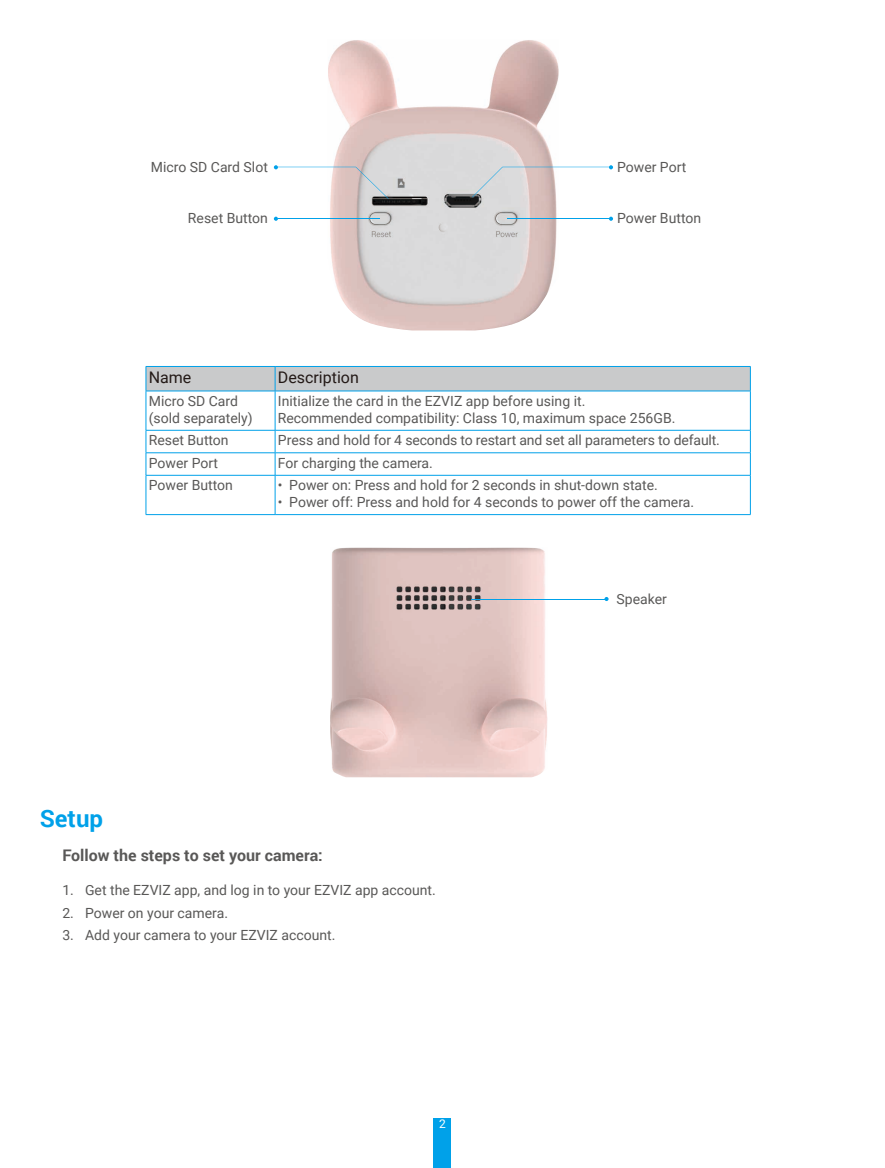
<style>
.page{position:relative;width:885px;height:1168px;background:#fff}
.page>*{position:absolute;margin:0;border:0;box-sizing:border-box;transform-origin:0 0}
.t1{font:700 24px "Roboto";color:#00a1e9}
.t2{font:700 16px "Roboto";color:#595857}
.t3{font:16px "Roboto";color:#231916}
.t4{font:14px/16.8px "Roboto";color:#595857}
.t5{font:12px "Roboto";color:#fff}
</style>
<div class="page">
<div style="left:434px;top:1118px;width:17px;height:50px;background:#00a1e9"></div>
<img style="left:328px;top:40px;width:230px;height:290px">
<svg style="left:609px;top:217px;width:4px;height:4px"></svg>
<hr style="left:507px;top:218px;width:102px;height:1px;background:#00a1e9">
<svg style="left:472px;top:165px;width:141px;height:32px"></svg>
<svg style="left:274px;top:217px;width:4px;height:4px"></svg>
<hr style="left:278px;top:218px;width:101px;height:1px;background:#00a1e9">
<svg style="left:274px;top:165px;width:114px;height:34px"></svg>
<svg style="left:146px;top:366px;width:605px;height:25px;background:#bcc7cc"></svg>
<hr style="left:146px;top:391px;width:129px;height:1px;background:#00a1e9">
<hr style="left:146px;top:391px;width:1px;height:39px;background:#00a1e9">
<hr style="left:275px;top:391px;width:475px;height:1px;background:#00a1e9">
<hr style="left:275px;top:391px;width:1px;height:39px;background:#00a1e9">
<hr style="left:750px;top:391px;width:1px;height:39px;background:#00a1e9">
<hr style="left:146px;top:452px;width:129px;height:1px;background:#00a1e9">
<svg style="left:146px;top:431px;width:1px;height:44px"></svg>
<hr style="left:275px;top:452px;width:475px;height:1px;background:#00a1e9">
<svg style="left:750px;top:430px;width:1px;height:45px"></svg>
<hr style="left:146px;top:475px;width:129px;height:1px;background:#00a1e9">
<hr style="left:146px;top:476px;width:1px;height:38px;background:#00a1e9">
<hr style="left:275px;top:475px;width:475px;height:1px;background:#00a1e9">
<hr style="left:275px;top:476px;width:1px;height:38px;background:#00a1e9">
<hr style="left:750px;top:476px;width:1px;height:38px;background:#00a1e9">
<hr style="left:146px;top:514px;width:129px;height:1px;background:#00a1e9">
<hr style="left:275px;top:514px;width:475px;height:1px;background:#00a1e9">
<hr style="left:146px;top:430px;width:129px;height:1px;background:#00a1e9">
<hr style="left:275px;top:430px;width:475px;height:1px;background:#00a1e9">
<svg style="left:275px;top:430px;width:174px;height:78px"></svg>
<img style="left:330px;top:548px;width:217px;height:229px">
<svg style="left:604px;top:597px;width:4px;height:4px"></svg>
<hr style="left:471px;top:599px;width:133px;height:1px;background:#00a1e9">
<p class="t4" style="left:151px;top:158px;width:118px">Micro SD Card Slot</p>
<p class="t4" style="left:188px;top:209px;width:81px">Reset Button</p>
<p class="t4" style="left:617px;top:158px;width:71px">Power Port</p>
<p class="t4" style="left:617px;top:209px;width:86px">Power Button</p>
<p class="t3" style="left:149px;top:366px;width:44px">Name</p>
<p class="t3" style="left:278px;top:366px;width:82px">Description</p>
<p class="t4" style="left:149px;top:392px;width:105px">Micro SD Card (sold separately)</p>
<p class="t4" style="left:278px;top:392px;width:399px">Initialize the card in the EZVIZ app before using it.<br>Recommended compatibility: Class 10, maximum space 256GB.</p>
<p class="t4" style="left:149px;top:431px;width:81px">Reset Button</p>
<p class="t4" style="left:278px;top:431px;width:443px">Press and hold for 4 seconds to restart and set all parameters to default.</p>
<p class="t4" style="left:149px;top:454px;width:71px">Power Port</p>
<p class="t4" style="left:278px;top:454px;width:156px">For charging the camera.</p>
<p class="t4" style="left:149px;top:476px;width:86px">Power Button</p>
<p class="t4" style="left:278px;top:476px;width:381px">• Power on: Press and hold for 2 seconds in shut-down state.</p>
<p class="t4" style="left:278px;top:493px;width:417px">• Power off: Press and hold for 4 seconds to power off the camera.</p>
<h1 class="t1" style="left:40px;top:802px;width:65px">Setup</h1>
<p class="t2" style="left:62px;top:844px;width:262px">Follow the steps to set your camera:</p>
<p class="t4" style="left:62px;top:881px;width:375px">1. Get the EZVIZ app, and log in to your EZVIZ app account.</p>
<p class="t4" style="left:62px;top:904px;width:167px">2. Power on your camera.</p>
<p class="t4" style="left:62px;top:926px;width:274px">3. Add your camera to your EZVIZ account.</p>
<p class="t5" style="left:439px;top:1116px;width:8px">2</p>
<p class="t4" style="left:616px;top:590px;width:52px">Speaker</p>
</div>
